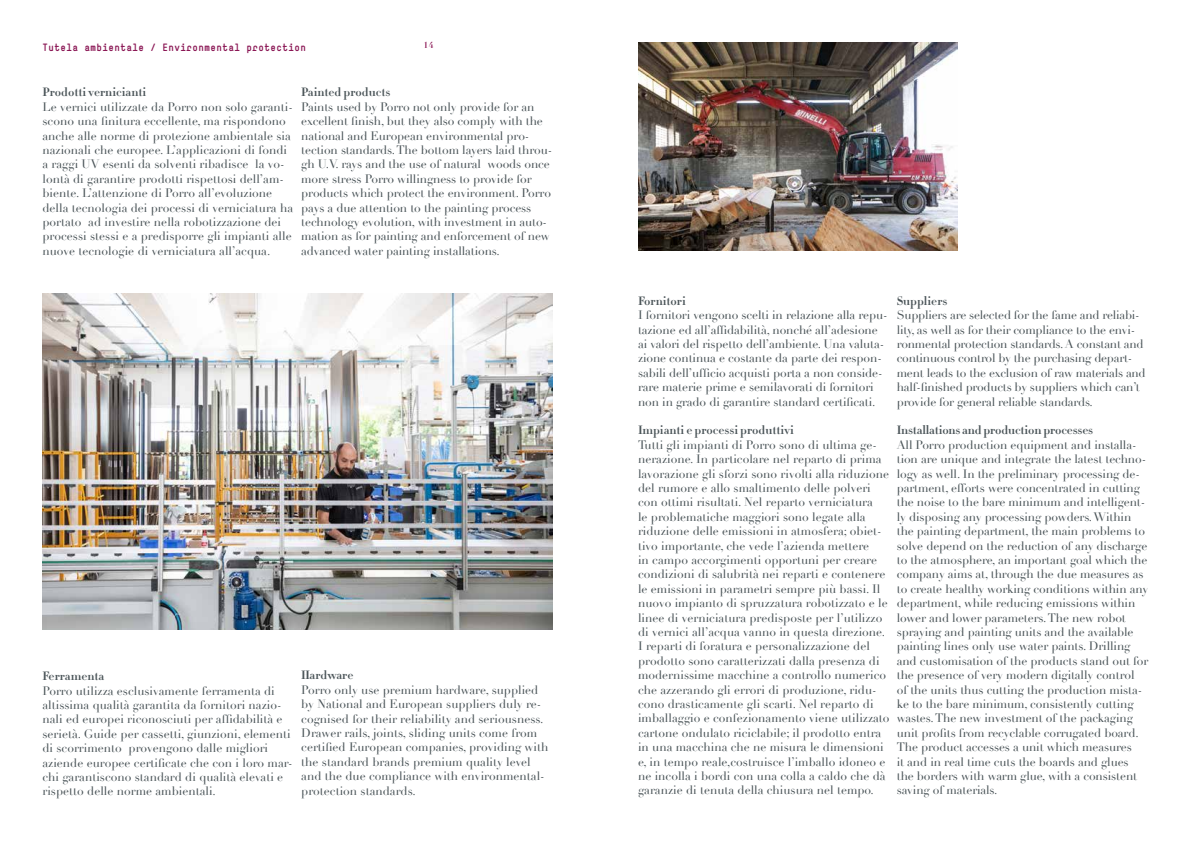
<style>
.page{position:relative;width:1191px;height:842px;background:#fff}
.page>*{position:absolute;margin:0;border:0;box-sizing:border-box;transform-origin:0 0}
.t1{font:12px/14.4px "Didot";letter-spacing:-.01em;color:#495357}
.t2{font:12px "Didot HTF B06 Bold";color:#495357}
.t3{font:700 10px "Simple";letter-spacing:.05em;color:#8a1654}
.t4{font:700 8.5px "Didot LT";color:#8a1654}
</style>
<div class="page">
<img style="left:43px;top:293px;width:510px;height:336px">
<img style="left:638px;top:43px;width:320px;height:208px">
<p class="t3" style="left:43px;top:41px;width:265px">Tutela ambientale / Environmental protection</p>
<p class="t4" style="left:423px;top:40px;width:11px">14</p>
<p class="t2" style="left:43px;top:85px;width:105px">Prodotti vernicianti</p>
<p class="t1" style="left:43px;top:100px;width:252px">Le vernici utilizzate da Porro non solo garanti&shy;scono una finitura eccellente, ma rispondono anche alle norme di protezione ambientale sia nazionali che europee. L’applicazioni di fondi a raggi UV esenti da solventi ribadisce la vo&shy;lontà di garantire prodotti rispettosi dell’am&shy;biente. L’attenzione di Porro all’evoluzione della tecnologia dei processi di verniciatura ha portato ad investire nella robotizzazione dei processi stessi e a predisporre gli impianti alle nuove tecnologie di verniciatura all’acqua.</p>
<p class="t2" style="left:301px;top:85px;width:90px">Painted products</p>
<p class="t1" style="left:301px;top:100px;width:252px">Paints used by Porro not only provide for an excellent finish, but they also comply with the national and European environmental pro&shy;tection standards. The bottom layers laid throu&shy;gh U.V. rays and the use of natural woods once more stress Porro willingness to provide for products which protect the environment. Porro pays a due attention to the painting process technology evolution, with investment in auto&shy;mation as for painting and enforcement of new advanced water painting installations.</p>
<p class="t2" style="left:43px;top:668px;width:63px">Ferramenta</p>
<p class="t1" style="left:43px;top:683px;width:251px">Porro utilizza esclusivamente ferramenta di altissima qualità garantita da fornitori nazio&shy;nali ed europei riconosciuti per affidabilità e serietà. Guide per cassetti, giunzioni, elementi di scorrimento provengono dalle migliori aziende europee certificate che con i loro mar&shy;chi garantiscono standard di qualità elevati e rispetto delle norme ambientali.</p>
<p class="t2" style="left:301px;top:668px;width:54px">Hardware</p>
<p class="t1" style="left:301px;top:683px;width:249px">Porro only use premium hardware, supplied by National and European suppliers duly re&shy;cognised for their reliability and seriousness.<br>Drawer rails, joints, sliding units come from certified European companies, providing with the standard brands premium quality level and the due compliance with environmental&shy;protection standards.</p>
<p class="t2" style="left:896px;top:293px;width:52px">Suppliers</p>
<p class="t1" style="left:896px;top:308px;width:250px">Suppliers are selected for the fame and reliabi&shy;lity, as well as for their compliance to the envi&shy;ronmental protection standards. A constant and continuous control by the purchasing depart&shy;ment leads to the exclusion of raw materials and half-finished products by suppliers which can’t provide for general reliable standards.</p>
<p class="t2" style="left:896px;top:423px;width:198px">Installations and production processes</p>
<p class="t1" style="left:896px;top:438px;width:253px">All Porro production equipment and installa&shy;tion are unique and integrate the latest techno&shy;logy as well. In the preliminary processing de&shy;partment, efforts were concentrated in cutting the noise to the bare minimum and intelligent&shy;ly disposing any processing powders. Within the painting department, the main problems to solve depend on the reduction of any discharge to the atmosphere, an important goal which the company aims at, through the due measures as to create healthy working conditions within any department, while reducing emissions within lower and lower parameters. The new robot spraying and painting units and the available painting lines only use water paints. Drilling and customisation of the products stand out for the presence of very modern digitally control<br>of the units thus cutting the production mista&shy;ke to the bare minimum, consistently cutting wastes. The new investment of the packaging unit profits from recyclable corrugated board.<br>The product accesses a unit which measures<br>it and in real time cuts the boards and glues the borders with warm glue, with a consistent saving of materials.</p>
<p class="t2" style="left:638px;top:293px;width:49px">Fornitori</p>
<p class="t1" style="left:638px;top:308px;width:251px">I fornitori vengono scelti in relazione alla repu&shy;tazione ed all’affidabilità, nonché all’adesione ai valori del rispetto dell’ambiente. Una valuta&shy;zione continua e costante da parte dei respon&shy;sabili dell’ufficio acquisti porta a non conside&shy;rare materie prime e semilavorati di fornitori non in grado di garantire standard certificati.</p>
<p class="t2" style="left:638px;top:423px;width:157px">Impianti e processi produttivi</p>
<p class="t1" style="left:638px;top:438px;width:253px">Tutti gli impianti di Porro sono di ultima ge&shy;nerazione. In particolare nel reparto di prima lavorazione gli sforzi sono rivolti alla riduzione del rumore e allo smaltimento delle polveri con ottimi risultati. Nel reparto verniciatura<br>le problematiche maggiori sono legate alla riduzione delle emissioni in atmosfera; obiet&shy;tivo importante, che vede l’azienda mettere<br>in campo accorgimenti opportuni per creare condizioni di salubrità nei reparti e contenere le emissioni in parametri sempre più bassi. Il nuovo impianto di spruzzatura robotizzato e le linee di verniciatura predisposte per l’utilizzo di vernici all’acqua vanno in questa direzione.<br>I reparti di foratura e personalizzazione del prodotto sono caratterizzati dalla presenza di modernissime macchine a controllo numerico che azzerando gli errori di produzione, ridu&shy;cono drasticamente gli scarti. Nel reparto di imballaggio e confezionamento viene utilizzato cartone ondulato riciclabile; il prodotto entra in una macchina che ne misura le dimensioni e, in tempo reale,costruisce l’imballo idoneo e ne incolla i bordi con una colla a caldo che dà garanzie di tenuta della chiusura nel tempo.</p>
</div>
